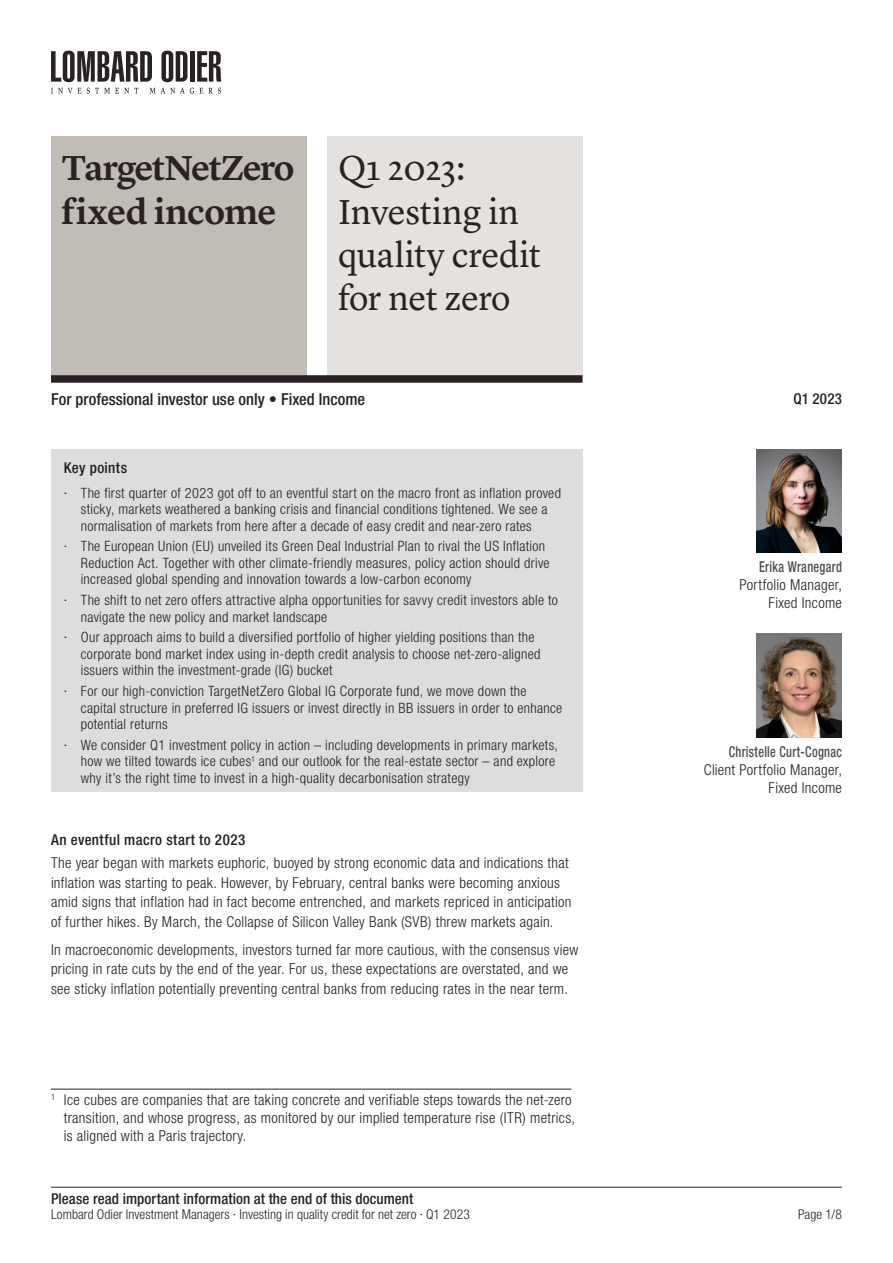
<style>
.page{position:relative;width:893px;height:1263px;background:#fff}
.page>*{position:absolute;margin:0;border:0;box-sizing:border-box;transform-origin:0 0}
.t1{font:36px/43.2px "Lyon Text";letter-spacing:-.015em;color:#2a2222}
.t2{font:600 36px/43.2px "Lyon Text";letter-spacing:-.025em;color:#2a2222}
.t3{font:500 condensed 16.5px "Helvetica Neue LT Std";color:#2a2222}
.NI_Texte{font:300 condensed 15px/19.5px "Helvetica Neue LT Std";letter-spacing:.02em;color:#231f20}
.NI_Note_de_bas_de_pa{font:300 condensed 15px/18px "Helvetica Neue LT Std";letter-spacing:.02em;color:#231f20}
.C_Contact_2{font:300 condensed 15px/18px "Helvetica Neue LT Std";letter-spacing:.02em;color:#231f20;text-align:right}
.t4{font:500 condensed 15px "Helvetica Neue LT Std";letter-spacing:.005em;color:#2a2222}
.Titre_souligné_1{font:500 condensed 15px "Helvetica Neue LT Std";letter-spacing:.03em;color:#231f20}
.C_Contact_1{font:500 condensed 15px "Helvetica Neue LT Std";letter-spacing:.025em;color:#4b4c4d;scale:.82 1}
.t5{font:300 condensed 14.25px/16.5px "Helvetica Neue LT Std";letter-spacing:.02em;color:#231f20}
.t6{font:300 condensed 13.5px "Helvetica Neue LT Std";letter-spacing:.005em;color:#2a2222}
</style>
<div class="page">
<svg style="left:51px;top:88px;width:30px;height:6px"></svg>
<svg style="left:87px;top:88px;width:51px;height:6px"></svg>
<svg style="left:150px;top:88px;width:5px;height:5px"></svg>
<svg style="left:161px;top:88px;width:42px;height:6px"></svg>
<svg style="left:209px;top:88px;width:12px;height:6px"></svg>
<svg style="left:51px;top:51px;width:101px;height:31px"></svg>
<svg style="left:161px;top:51px;width:26px;height:31px"></svg>
<hr style="left:190px;top:51px;width:4px;height:31px;background:#2a2222">
<svg style="left:197px;top:51px;width:24px;height:31px"></svg>
<hr style="left:51px;top:1187px;width:791px;height:1px;background:#2a2222">
<div style="left:51px;top:136px;width:255px;height:239px;background:#c1bcb6"></div>
<div style="left:327px;top:136px;width:256px;height:243px;background:#e4e1de"></div>
<div style="left:51px;top:375px;width:532px;height:8px;background:#2a2222"></div>
<div style="left:51px;top:449px;width:532px;height:342px;background:#dcdddf"></div>
<hr style="left:51px;top:1089px;width:520px;height:1px;background:#231f20">
<img style="left:757px;top:449px;width:85px;height:104px">
<img style="left:757px;top:634px;width:85px;height:103px">
<h1 class="t2" style="left:62px;top:144px;width:234px">TargetNetZero fixed income</h1>
<h1 class="t1" style="left:338px;top:144px;width:204px">Q1 2023:<br>Investing in quality credit for net zero</h1>
<p class="t3" style="left:51px;top:389px;width:316px">For professional investor use only • Fixed Income</p>
<p class="t4" style="left:793px;top:390px;width:50px">Q1 2023</p>
<p class="Titre_souligné_1" style="left:64px;top:458px;width:65px">Key points</p>
<p class="t5" style="left:81px;top:484px;width:482px;text-indent:-17px">· The first quarter of 2023 got off to an eventful start on the macro front as inflation proved sticky, markets weathered a banking crisis and financial conditions tightened. We see a normalisation of markets from here after a decade of easy credit and near-zero rates</p>
<p class="t5" style="left:81px;top:538px;width:470px;text-indent:-17px">· The European Union (EU) unveiled its Green Deal Industrial Plan to rival the US Inflation<br>Reduction Act. Together with other climate-friendly measures, policy action should drive increased global spending and innovation towards a low-carbon economy</p>
<p class="t5" style="left:81px;top:592px;width:479px;text-indent:-17px">· The shift to net zero offers attractive alpha opportunities for savvy credit investors able to navigate the new policy and market landscape</p>
<p class="t5" style="left:81px;top:629px;width:461px;text-indent:-17px">· Our approach aims to build a diversified portfolio of higher yielding positions than the corporate bond market index using in-depth credit analysis to choose net-zero-aligned issuers within the investment-grade (IG) bucket</p>
<p class="t5" style="left:81px;top:683px;width:483px;text-indent:-17px">· For our high-conviction TargetNetZero Global IG Corporate fund, we move down the capital structure in preferred IG issuers or invest directly in BB issuers in order to enhance potential returns</p>
<p class="t5" style="left:81px;top:736px;width:479px;text-indent:-17px">· We consider Q1 investment policy in action – including developments in primary markets, how we tilted towards ice cubes<sup>1</sup> and our outlook for the real-estate sector – and explore why it’s the right time to invest in a high-quality decarbonisation strategy</p>
<p class="Titre_souligné_1" style="left:51px;top:830px;width:196px">An eventful macro start to 2023</p>
<p class="NI_Texte" style="left:51px;top:853px;width:522px">The year began with markets euphoric, buoyed by strong economic data and indications that inflation was starting to peak. However, by February, central banks were becoming anxious amid signs that inflation had in fact become entrenched, and markets repriced in anticipation of further hikes. By March, the Collapse of Silicon Valley Bank (SVB) threw markets again.</p>
<p class="NI_Texte" style="left:51px;top:940px;width:529px">In macroeconomic developments, investors turned far more cautious, with the consensus view pricing in rate cuts by the end of the year. For us, these expectations are overstated, and we see sticky inflation potentially preventing central banks from reducing rates in the near term.</p>
<p class="NI_Note_de_bas_de_pa" style="left:64px;top:1091px;width:513px;text-indent:-13px"><sup>1</sup> Ice cubes are companies that are taking concrete and verifiable steps towards the net-zero transition, and whose progress, as monitored by our implied temperature rise (ITR) metrics, is aligned with a Paris trajectory.</p>
<p class="C_Contact_1" style="left:759px;top:558px;width:103px">Erika Wranegard</p>
<p class="C_Contact_2" style="left:739px;top:576px;width:104px">Portfolio Manager,<br>Fixed Income</p>
<p class="C_Contact_1" style="left:729px;top:743px;width:140px">Christelle Curt-Cognac</p>
<p class="C_Contact_2" style="left:704px;top:760px;width:140px">Client Portfolio Manager,<br>Fixed Income</p>
<p class="t4" style="left:51px;top:1190px;width:364px">Please read important information at the end of this document</p>
<p class="t6" style="left:51px;top:1207px;width:420px">Lombard Odier Investment Managers · Investing in quality credit for net zero · Q1 2023</p>
<p class="t6" style="left:798px;top:1207px;width:45px">Page 1/8</p>
</div>
